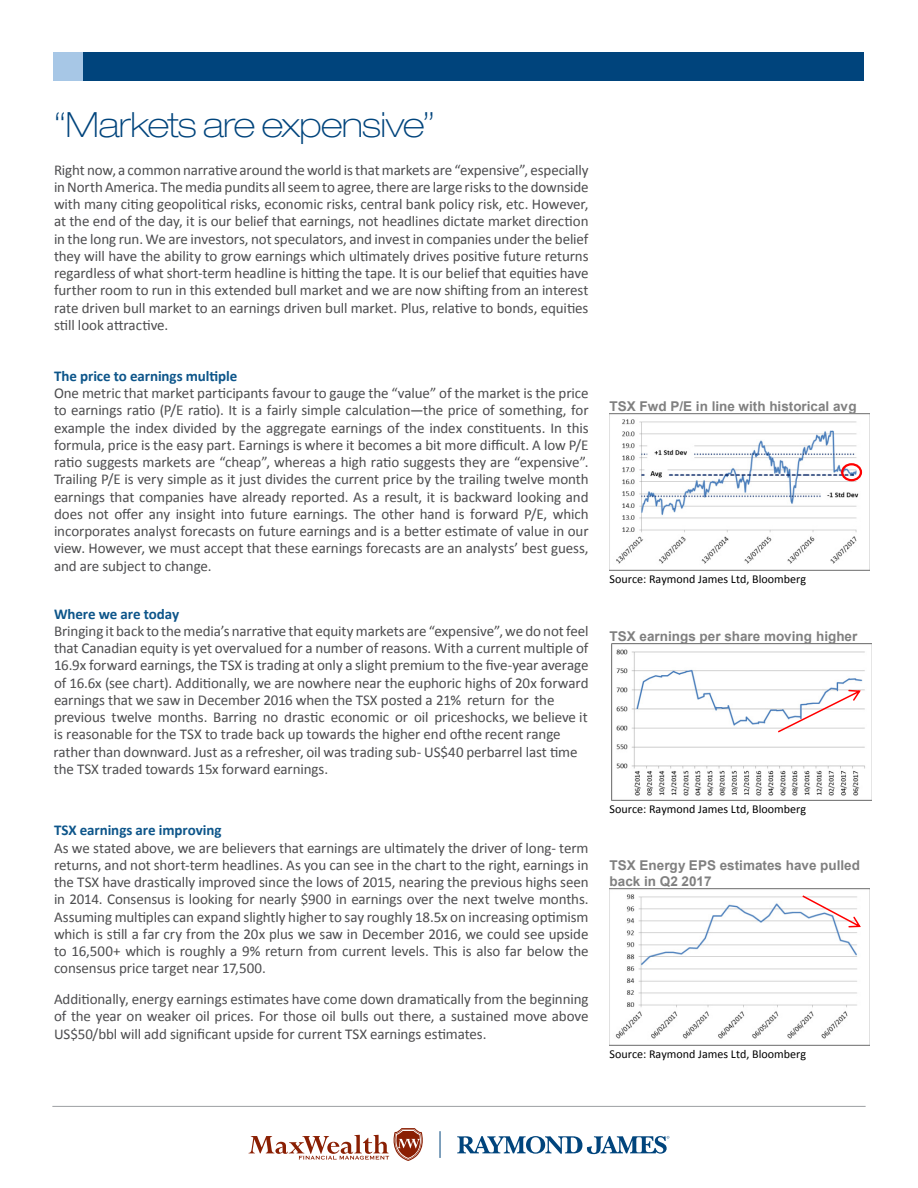
<style>
.page{position:relative;width:918px;height:1188px;background:#fff}
.page>*{position:absolute;margin:0;border:0;box-sizing:border-box;transform-origin:0 0}
.t1{font:100 expanded 34.8px "Helvetica Neue LT Std";letter-spacing:-.02em;color:#00447c}
.t2{font:15px/17.2px "Calibri";letter-spacing:-.01em;color:#4d4d4f;text-align:justify}
.t3{font:700 15px "Calibri";letter-spacing:-.005em;color:#0d558a}
.t4{font:700 13.5px/15.5px "Arial";color:#808080}
.t5{font:12px "Calibri";color:#000}
</style>
<div class="page">
<hr style="left:52px;top:1106px;width:814px;height:1px;background:#a7a9ac">
<svg style="left:457px;top:1136px;width:212px;height:19px"></svg>
<svg style="left:440px;top:1131px;width:1px;height:27px"></svg>
<svg style="left:249px;top:1128px;width:174px;height:33px"></svg>
<div style="left:54px;top:52px;width:810px;height:29px;background:#00447c"></div>
<div style="left:54px;top:53px;width:29px;height:28px;background:#a7c7e6"></div>
<img style="left:609px;top:414px;width:260px;height:156px">
<img style="left:612px;top:644px;width:260px;height:156px">
<img style="left:609px;top:889px;width:260px;height:156px">
<svg style="left:778px;top:690px;width:83px;height:42px"></svg>
<div style="left:841px;top:463px;width:21px;height:18px;border:2px solid #f00;border-radius:50%"></div>
<svg style="left:802px;top:895px;width:59px;height:32px"></svg>
<h1 class="t1" style="left:54px;top:104px;width:383px">“Markets are expensive”</h1>
<p class="t2" style="left:54px;top:161px;width:536px">Right now, a common narrative around the world is that markets are “expensive”, especially in North America. The media pundits all seem to agree, there are large risks to the downside with many citing geopolitical risks, economic risks, central bank policy risk, etc. However, at the end of the day, it is our belief that earnings, not headlines dictate market direction in the long run. We are investors, not speculators, and invest in companies under the belief they will have the ability to grow earnings which ultimately drives positive future returns regardless of what short-term headline is hitting the tape. It is our belief that equities have further room to run in this extended bull market and we are now shifting from an interest rate driven bull market to an earnings driven bull market. Plus, relative to bonds, equities still look attractive.</p>
<p class="t3" style="left:54px;top:366px;width:185px">The price to earnings multiple</p>
<p class="t2" style="left:54px;top:385px;width:536px">One metric that market participants favour to gauge the “value” of the market is the price to earnings ratio (P/E ratio). It is a fairly simple calculation—the price of something, for example the index divided by the aggregate earnings of the index constituents. In this formula, price is the easy part. Earnings is where it becomes a bit more difficult. A low P/E ratio suggests markets are “cheap”, whereas a high ratio suggests they are “expensive”.<br>Trailing P/E is very simple as it just divides the current price by the trailing twelve month earnings that companies have already reported. As a result, it is backward looking and does not offer any insight into future earnings. The other hand is forward P/E, which incorporates analyst forecasts on future earnings and is a better estimate of value in our view. However, we must accept that these earnings forecasts are an analysts’ best guess, and are subject to change.</p>
<p class="t3" style="left:54px;top:604px;width:127px">Where we are today</p>
<p class="t2" style="left:53px;top:622px;width:537px;text-align:left">Bringing it back to the media’s narrative that equity markets are “expensive”, we do not feel that Canadian equity is yet overvalued for a number of reasons. With a current multiple of 16.9x forward earnings, the TSX is trading at only a slight premium to the five-year average of 16.6x (see chart). Additionally, we are nowhere near the euphoric highs of 20x forward earnings that we saw in December 2016 when the TSX posted a 21% return for the previous twelve months. Barring no drastic economic or oil priceshocks, we believe it is reasonable for the TSX to trade back up towards the higher end ofthe recent range rather than downward. Just as a refresher, oil was trading sub- US$40 perbarrel last time the TSX traded towards 15x forward earnings.</p>
<p class="t3" style="left:54px;top:821px;width:169px">TSX earnings are improving</p>
<p class="t2" style="left:54px;top:839px;width:536px">As we stated above, we are believers that earnings are ultimately the driver of long- term returns, and not short-term headlines. As you can see in the chart to the right, earnings in the TSX have drastically improved since the lows of 2015, nearing the previous highs seen in 2014. Consensus is looking for nearly $900 in earnings over the next twelve months.<br>Assuming multiples can expand slightly higher to say roughly 18.5x on increasing optimism which is still a far cry from the 20x plus we saw in December 2016, we could see upside to 16,500+ which is roughly a 9% return from current levels. This is also far below the consensus price target near 17,500.</p>
<p class="t2" style="left:54px;top:991px;width:536px">Additionally, energy earnings estimates have come down dramatically from the beginning of the year on weaker oil prices. For those oil bulls out there, a sustained move above US$50/bbl will add significant upside for current TSX earnings estimates.</p>
<p class="t4" style="left:610px;top:399px;width:248px">TSX Fwd P/E in line with historical avg</p>
<p class="t5" style="left:610px;top:571px;width:198px">Source: Raymond James Ltd, Bloomberg</p>
<p class="t4" style="left:610px;top:629px;width:249px">TSX earnings per share moving higher</p>
<p class="t5" style="left:610px;top:801px;width:198px">Source: Raymond James Ltd, Bloomberg</p>
<p class="t4" style="left:610px;top:858px;width:252px">TSX Energy EPS estimates have pulled back in Q2 2017</p>
<p class="t5" style="left:610px;top:1046px;width:198px">Source: Raymond James Ltd, Bloomberg</p>
</div>
